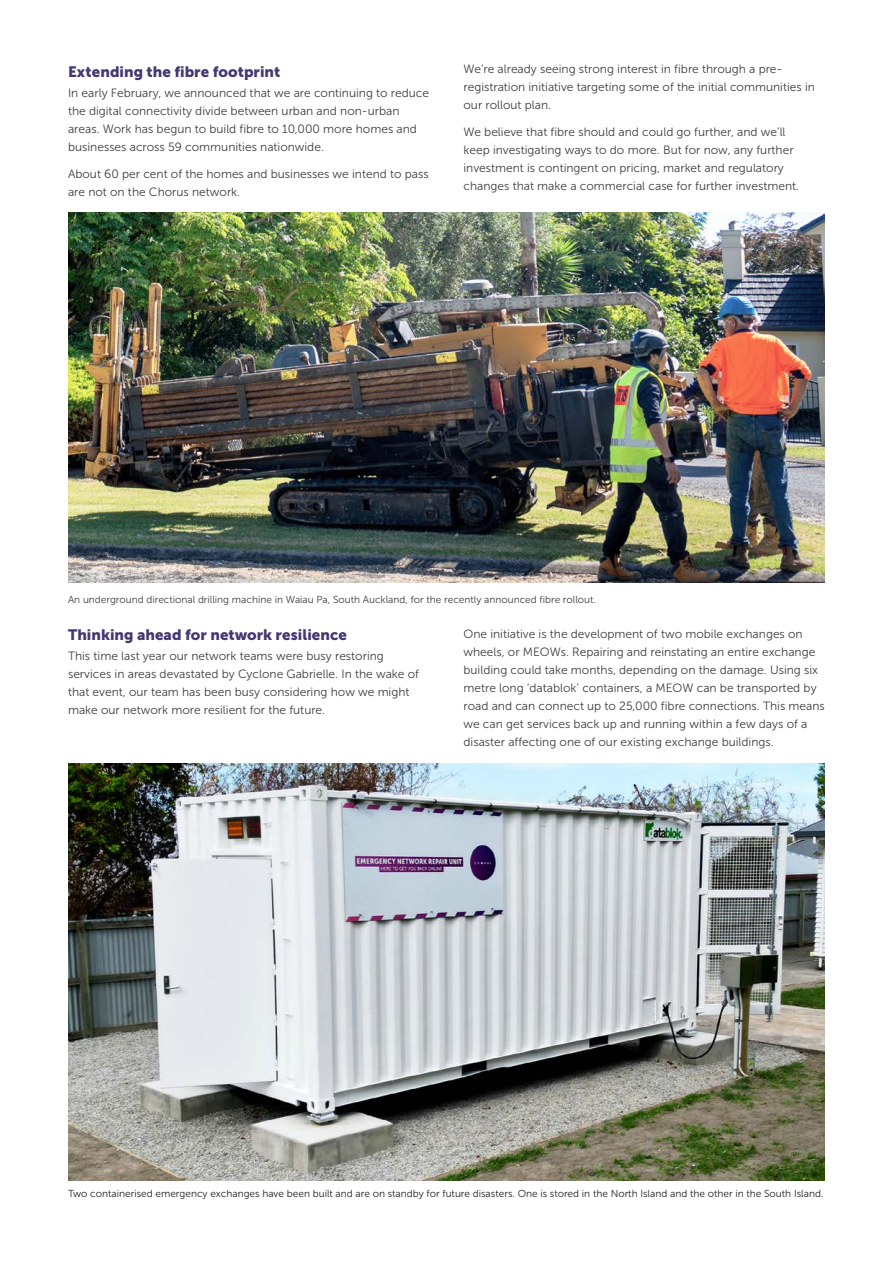
<style>
.page{position:relative;width:893px;height:1263px;background:#fff}
.page>*{position:absolute;margin:0;border:0;box-sizing:border-box;transform-origin:0 0}
.t1{font:15px "Museo Sans 900";letter-spacing:.005em;color:#443871}
.t2{font:12px/18px "Museo Sans 300";color:#3e3e3f}
.t3{font:10.2px "Museo Sans 300";color:#231f20}
.t4{font:10.2px "Museo Sans 300";color:#3e3e3f}
</style>
<div class="page">
<img style="left:68px;top:213px;width:757px;height:369px">
<img style="left:68px;top:763px;width:756px;height:417px">
<p class="t1" style="left:68px;top:64px;width:214px">Extending the fibre footprint</p>
<p class="t2" style="left:68px;top:84px;width:363px">In early February, we announced that we are continuing to reduce the digital connectivity divide between urban and non-urban areas. Work has begun to build fibre to 10,000 more homes and businesses across 59 communities nationwide.</p>
<p class="t2" style="left:68px;top:165px;width:362px">About 60 per cent of the homes and businesses we intend to pass are not on the Chorus network.</p>
<p class="t2" style="left:463px;top:60px;width:353px">We’re already seeing strong interest in fibre through a pre&shy;registration initiative targeting some of the initial communities in our rollout plan.</p>
<p class="t2" style="left:463px;top:123px;width:337px">We believe that fibre should and could go further, and we’ll keep investigating ways to do more. But for now, any further investment is contingent on pricing, market and regulatory changes that make a commercial case for further investment.</p>
<p class="t4" style="left:68px;top:594px;width:529px">An underground directional drilling machine in Waiau Pa, South Auckland, for the recently announced fibre rollout.</p>
<p class="t1" style="left:68px;top:626px;width:280px">Thinking ahead for network resilience</p>
<p class="t2" style="left:68px;top:647px;width:352px">This time last year our network teams were busy restoring services in areas devastated by Cyclone Gabrielle. In the wake of that event, our team has been busy considering how we might make our network more resilient for the future.</p>
<p class="t2" style="left:463px;top:625px;width:363px">One initiative is the development of two mobile exchanges on wheels, or MEOWs. Repairing and reinstating an entire exchange building could take months, depending on the damage. Using six metre long ‘datablok’ containers, a MEOW can be transported by road and can connect up to 25,000 fibre connections. This means we can get services back up and running within a few days of a disaster affecting one of our existing exchange buildings.</p>
<p class="t3" style="left:68px;top:1188px;width:757px">Two containerised emergency exchanges have been built and are on standby for future disasters. One is stored in the North Island and the other in the South Island.</p>
</div>
